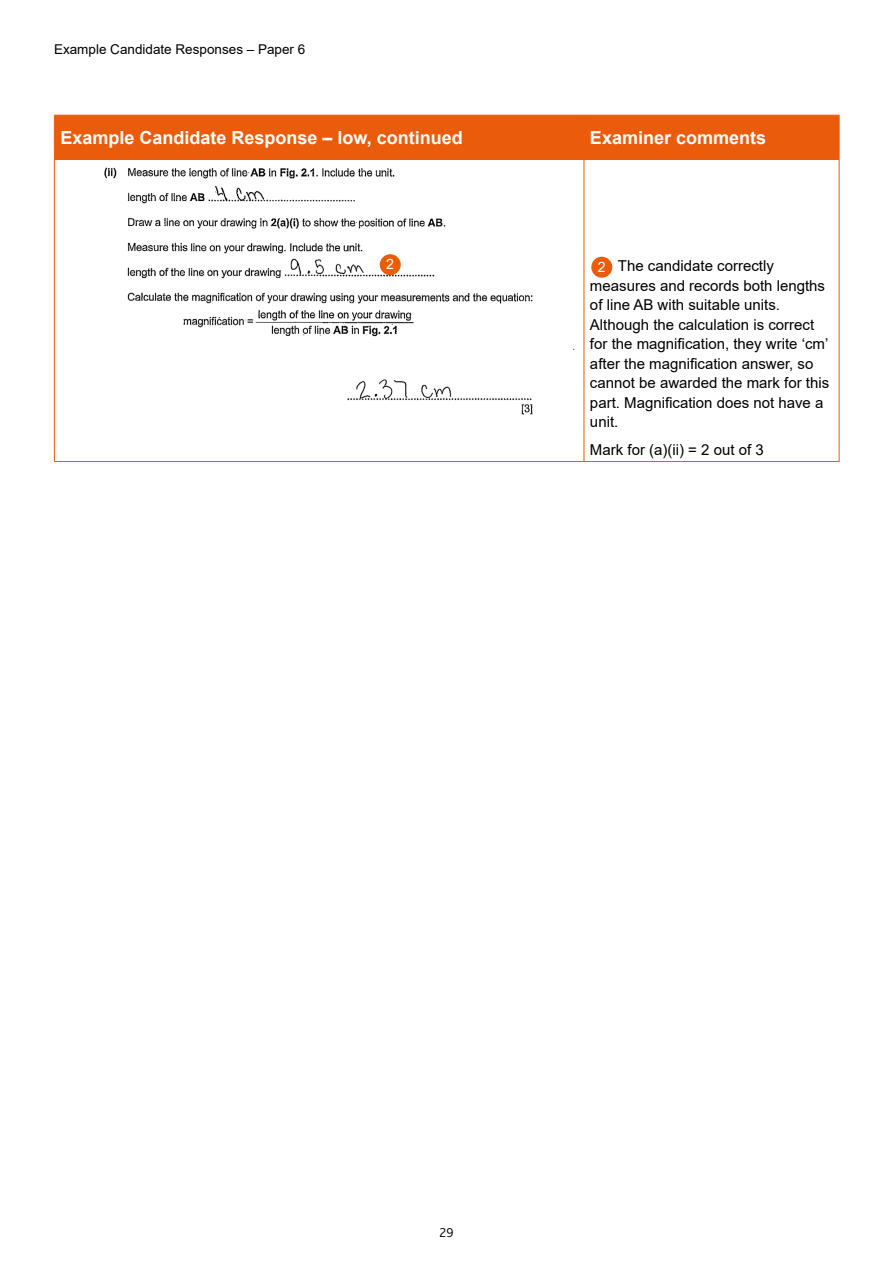
<style>
.page{position:relative;width:893px;height:1263px;background:#fff}
.page>*{position:absolute;margin:0;border:0;box-sizing:border-box;transform-origin:0 0}
.Table_heading_white{font:700 18px "Arial";color:#fff}
.Examiner_comments{font:15px/19.5px "Arial";color:#000}
.t1{font:14.25px "Arial";color:#fff}
.t2{font:13.5px "Arial";color:#000}
.t3{font:300 13.5px "Bliss Pro";color:#000}
</style>
<div class="page">
<div style="left:55px;top:116px;width:784px;height:43px;background:#ea5c0c"></div>
<hr style="left:54px;top:116px;width:1px;height:43px;background:#ea5c0c">
<hr style="left:54px;top:115px;width:530px;height:1px;background:#ea5c0c">
<hr style="left:54px;top:159px;width:530px;height:1px;background:#ea5c0c">
<hr style="left:584px;top:116px;width:1px;height:43px;background:#ea5c0c">
<hr style="left:584px;top:115px;width:255px;height:1px;background:#ea5c0c">
<hr style="left:839px;top:116px;width:1px;height:43px;background:#ea5c0c">
<hr style="left:584px;top:159px;width:255px;height:1px;background:#ea5c0c">
<hr style="left:54px;top:160px;width:1px;height:301px;background:#ea5c0c">
<hr style="left:54px;top:461px;width:530px;height:1px;background:#ea5c0c">
<hr style="left:584px;top:160px;width:1px;height:301px;background:#ea5c0c">
<hr style="left:839px;top:160px;width:1px;height:301px;background:#ea5c0c">
<hr style="left:584px;top:461px;width:255px;height:1px;background:#ea5c0c">
<img style="left:104px;top:167px;width:471px;height:248px">
<div style="left:592px;top:257px;width:20px;height:20px;background:#ea5c0c;border-radius:50%"></div>
<div style="left:591px;top:257px;width:21px;height:21px;border:1px solid #ea5c0c;border-radius:50%"></div>
<div style="left:380px;top:255px;width:20px;height:19px;background:#ea5c0c;border-radius:50%"></div>
<div style="left:380px;top:254px;width:21px;height:21px;border:1px solid #ea5c0c;border-radius:50%"></div>
<p class="t2" style="left:54px;top:40px;width:253px">Example Candidate Responses – Paper 6</p>
<p class="Table_heading_white" style="left:60px;top:125px;width:404px">Example Candidate Response – low, continued</p>
<p class="Table_heading_white" style="left:590px;top:125px;width:178px">Examiner comments</p>
<p class="t1" style="left:386px;top:255px;width:9px">2</p>
<p class="Examiner_comments" style="left:590px;top:256px;width:241px;text-indent:28px">The candidate correctly measures and records both lengths of line AB with suitable units.<br>Although the calculation is correct for the magnification, they write ‘cm’ after the magnification answer, so cannot be awarded the mark for this part. Magnification does not have a unit.</p>
<p class="Examiner_comments" style="left:590px;top:440px;width:175px">Mark for (a)(ii) = 2 out of 3</p>
<p class="t1" style="left:598px;top:257px;width:9px">2</p>
<p class="t3" style="left:439px;top:1224px;width:15px">29</p>
</div>
